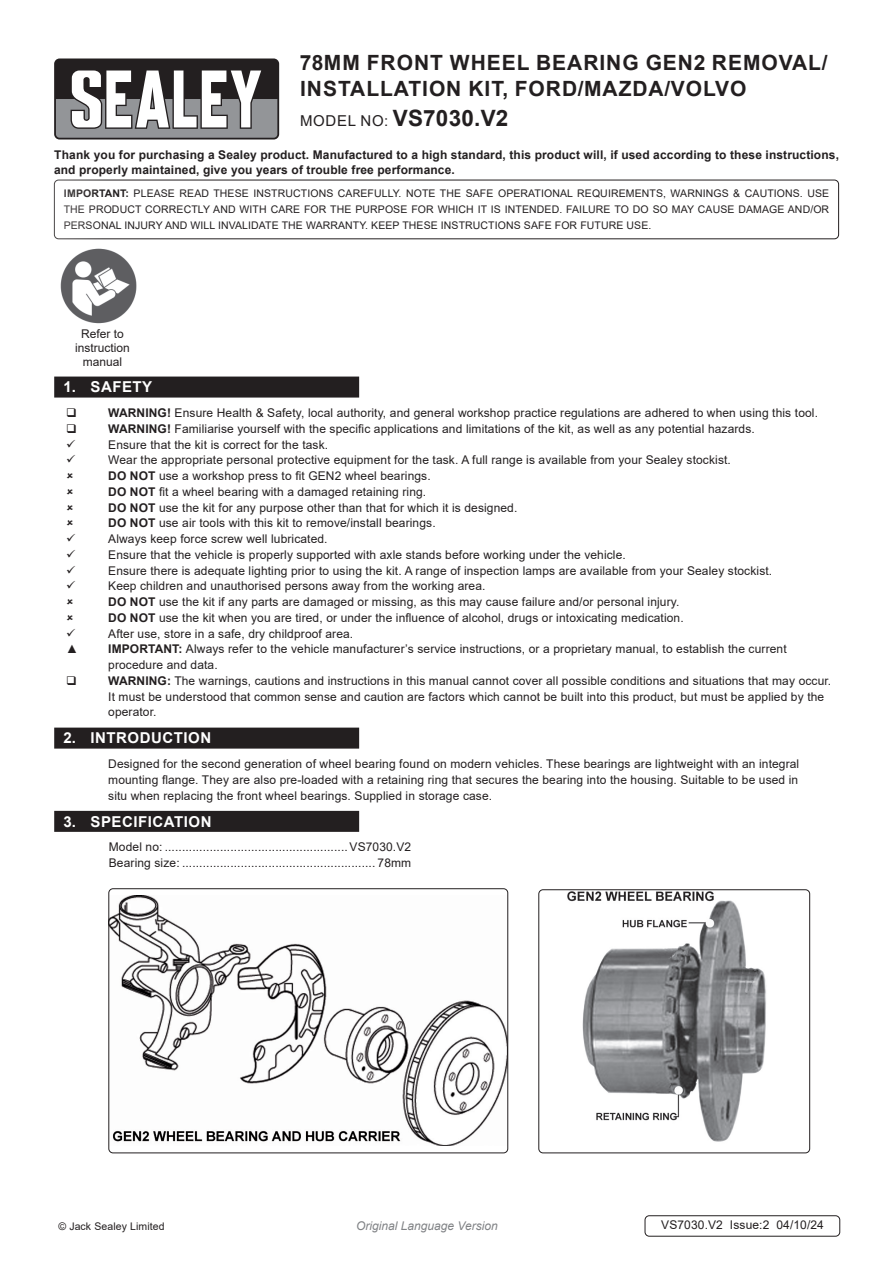
<style>
.page{position:relative;width:893px;height:1263px;background:#fff}
.page>*{position:absolute;margin:0;border:0;box-sizing:border-box;transform-origin:0 0}
.Product_Description{font:700 22.5px "Arial";letter-spacing:.01em;color:#231f20}
.Product_Description-2{font:700 21px/25.2px "Arial";letter-spacing:.045em;color:#231f20}
.t1{font:700 15px "Arial";letter-spacing:.035em;color:#fff}
.Body{font:12px/15.8px "Arial";letter-spacing:.01em;color:#231f20}
.Body-2{font:700 12px/15.8px "Arial";letter-spacing:.01em;color:#231f20}
.Specifications__Tabbed{font:12px "Arial";letter-spacing:.01em;color:#231f20}
.Body__Footer{font:12px "Arial";letter-spacing:.01em;color:#231f20}
.t2{font:italic 12px "Arial";color:#808285}
.Body__Justified__7pt{font:10.5px/15.8px "Arial";letter-spacing:.01em;color:#231f20;text-align:justify}
.s1{font-weight:400;font-size:15px}
.s2{font-weight:700}
</style>
<div class="page">
<div style="left:54px;top:58px;width:225px;height:82px;background:#231f20;border-radius:5px"></div>
<svg style="left:56px;top:71px;width:221px;height:67px"></svg>
<div style="left:54px;top:180px;width:785px;height:59px;border:1px solid #231f20;border-radius:4px"></div>
<div style="left:54px;top:377px;width:305px;height:21px;background:#231f20"></div>
<div style="left:54px;top:728px;width:305px;height:21px;background:#231f20"></div>
<div style="left:54px;top:811px;width:305px;height:21px;background:#231f20"></div>
<img style="left:60px;top:248px;width:77px;height:76px">
<img style="left:110px;top:896px;width:396px;height:250px">
<div style="left:108px;top:888px;width:400px;height:265px;border:1px solid #231f20;border-radius:4px"></div>
<img style="left:567px;top:891px;width:199px;height:251px">
<div style="left:538px;top:889px;width:272px;height:264px;border:1px solid #231f20;border-radius:4px"></div>
<div style="left:645px;top:1215px;width:195px;height:21px;border:1px solid #231f20;border-radius:4px"></div>
<p class="Product_Description-2" style="left:300px;top:51px;width:529px">78MM FRONT WHEEL BEARING GEN2 REMOVAL/<br>INSTALLATION KIT, FORD/MAZDA/VOLVO</p>
<p class="Product_Description" style="left:300px;top:102px;width:210px"><span class="s1">MODEL NO:</span> VS7030.V2</p>
<p class="Body-2" style="left:54px;top:147px;width:786px">Thank you for purchasing a Sealey product. Manufactured to a high standard, this product will, if used according to these instructions, and properly maintained, give you years of trouble free performance.</p>
<p class="Body__Justified__7pt" style="left:64px;top:185px;width:767px"><span class="s2">IMPORTANT:</span> PLEASE READ THESE INSTRUCTIONS CAREFULLY. NOTE THE SAFE OPERATIONAL REQUIREMENTS, WARNINGS &amp; CAUTIONS. USE THE PRODUCT CORRECTLY AND WITH CARE FOR THE PURPOSE FOR WHICH IT IS INTENDED. FAILURE TO DO SO MAY CAUSE DAMAGE AND/OR PERSONAL INJURY AND WILL INVALIDATE THE WARRANTY. KEEP THESE INSTRUCTIONS SAFE FOR FUTURE USE.</p>
<p class="Body" style="left:81px;top:325px;width:44px">Refer to</p>
<p class="Body" style="left:75px;top:340px;width:56px">instruction</p>
<p class="Body" style="left:83px;top:354px;width:41px">manual</p>
<p class="t1" style="left:63px;top:376px;width:90px">1. SAFETY</p>
<p class="Body" style="left:108px;top:405px;width:711px"><span class="s2">WARNING!</span> Ensure Health &amp; Safety, local authority, and general workshop practice regulations are adhered to when using this tool.</p>
<p class="Body" style="left:108px;top:421px;width:648px"><span class="s2">WARNING!</span> Familiarise yourself with the specific applications and limitations of the kit, as well as any potential hazards.</p>
<p class="Body" style="left:108px;top:436px;width:221px">Ensure that the kit is correct for the task.</p>
<p class="Body" style="left:108px;top:452px;width:624px">Wear the appropriate personal protective equipment for the task. A full range is available from your Sealey stockist.</p>
<p class="Body" style="left:108px;top:468px;width:324px"><span class="s2">DO NOT</span> use a workshop press to fit GEN2 wheel bearings.</p>
<p class="Body" style="left:108px;top:484px;width:320px"><span class="s2">DO NOT</span> fit a wheel bearing with a damaged retaining ring.</p>
<p class="Body" style="left:108px;top:499px;width:411px"><span class="s2">DO NOT</span> use the kit for any purpose other than that for which it is designed.</p>
<p class="Body" style="left:108px;top:515px;width:329px"><span class="s2">DO NOT</span> use air tools with this kit to remove/install bearings.</p>
<p class="Body" style="left:108px;top:531px;width:221px">Always keep force screw well lubricated.</p>
<p class="Body" style="left:108px;top:547px;width:519px">Ensure that the vehicle is properly supported with axle stands before working under the vehicle.</p>
<p class="Body" style="left:108px;top:562px;width:665px">Ensure there is adequate lighting prior to using the kit. A range of inspection lamps are available from your Sealey stockist.</p>
<p class="Body" style="left:108px;top:578px;width:379px">Keep children and unauthorised persons away from the working area.</p>
<p class="Body" style="left:108px;top:594px;width:573px"><span class="s2">DO NOT</span> use the kit if any parts are damaged or missing, as this may cause failure and/or personal injury.</p>
<p class="Body" style="left:108px;top:610px;width:577px"><span class="s2">DO NOT</span> use the kit when you are tired, or under the influence of alcohol, drugs or intoxicating medication.</p>
<p class="Body" style="left:108px;top:625px;width:247px">After use, store in a safe, dry childproof area.</p>
<p class="Body" style="left:66px;top:641px;width:13px">▲</p>
<p class="Body" style="left:108px;top:641px;width:680px"><span class="s2">IMPORTANT:</span> Always refer to the vehicle manufacturer’s service instructions, or a proprietary manual, to establish the current procedure and data.</p>
<p class="Body" style="left:108px;top:673px;width:724px"><span class="s2">WARNING:</span> The warnings, cautions and instructions in this manual cannot cover all possible conditions and situations that may occur.<br>It must be understood that common sense and caution are factors which cannot be built into this product, but must be applied by the operator.</p>
<p class="t1" style="left:63px;top:727px;width:149px">2. INTRODUCTION</p>
<p class="Body" style="left:108px;top:756px;width:692px">Designed for the second generation of wheel bearing found on modern vehicles. These bearings are lightweight with an integral mounting flange. They are also pre-loaded with a retaining ring that secures the bearing into the housing. Suitable to be used in</p>
<p class="Body" style="left:108px;top:787px;width:385px">situ when replacing the front wheel bearings. Supplied in storage case.</p>
<p class="t1" style="left:63px;top:811px;width:150px">3. SPECIFICATION</p>
<p class="Specifications__Tabbed" style="left:109px;top:839px;width:304px">Model no: .....................................................VS7030.V2</p>
<p class="Specifications__Tabbed" style="left:109px;top:855px;width:304px">Bearing size: ........................................................ 78mm</p>
<p class="Body__Justified__7pt" style="left:58px;top:1219px;width:108px">© Jack Sealey Limited</p>
<p class="t2" style="left:356px;top:1218px;width:143px">Original Language Version</p>
<p class="Body__Footer" style="left:661px;top:1216px;width:164px">VS7030.V2 Issue:2 04/10/24</p>
</div>
